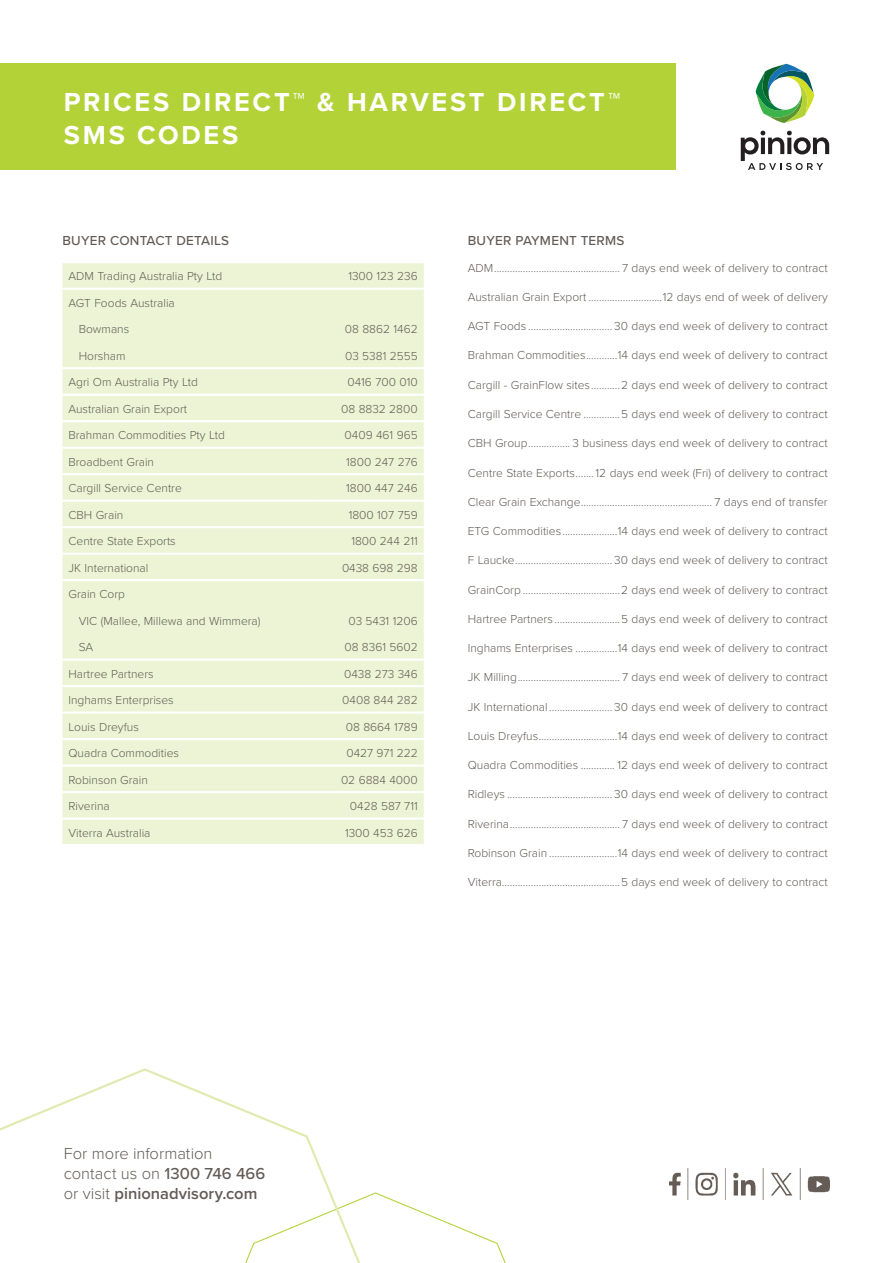
<style>
.page{position:relative;width:893px;height:1263px;background:#fff}
.page>*{position:absolute;margin:0;border:0;box-sizing:border-box;transform-origin:0 0}
.t1{font:700 27px/32.4px "Proxima Nova";letter-spacing:.1em;color:#fff}
.t2{font:300 16.5px/19.8px "Proxima Nova";color:#635b55}
.PA_Body_Heading{font:500 13.5px "Proxima Nova";letter-spacing:.02em;color:#635b55}
.Right_Tabs{font:300 12px "Proxima Nova";color:#635b55}
.s1{font-weight:500}
.s2{font-weight:600}
</style>
<div class="page">
<div style="left:0;top:64px;width:676px;height:106px;background:#b3d237"></div>
<img style="left:670px;top:1168px;width:159px;height:31px">
<svg style="left:756px;top:64px;width:58px;height:59px"></svg>
<svg style="left:741px;top:130px;width:88px;height:40px"></svg>
<svg style="left:376px;top:1192px;width:130px;height:71px"></svg>
<svg style="left:0;top:1068px;width:376px;height:195px"></svg>
<div style="left:62px;top:263px;width:362px;height:581px;background:#ecf4d5"></div>
<hr style="left:62px;top:394px;width:254px;height:2px;background:#fff">
<hr style="left:316px;top:394px;width:108px;height:2px;background:#fff">
<hr style="left:62px;top:420px;width:254px;height:2px;background:#fff">
<hr style="left:316px;top:420px;width:108px;height:2px;background:#fff">
<hr style="left:62px;top:447px;width:254px;height:2px;background:#fff">
<hr style="left:316px;top:447px;width:108px;height:2px;background:#fff">
<hr style="left:62px;top:473px;width:254px;height:2px;background:#fff">
<hr style="left:316px;top:473px;width:108px;height:2px;background:#fff">
<hr style="left:62px;top:500px;width:254px;height:2px;background:#fff">
<hr style="left:316px;top:500px;width:108px;height:2px;background:#fff">
<hr style="left:62px;top:526px;width:254px;height:2px;background:#fff">
<hr style="left:316px;top:526px;width:108px;height:2px;background:#fff">
<hr style="left:62px;top:553px;width:254px;height:2px;background:#fff">
<hr style="left:316px;top:553px;width:108px;height:2px;background:#fff">
<hr style="left:62px;top:685px;width:254px;height:2px;background:#fff">
<hr style="left:316px;top:685px;width:108px;height:2px;background:#fff">
<hr style="left:62px;top:711px;width:254px;height:3px;background:#fff">
<hr style="left:316px;top:711px;width:108px;height:3px;background:#fff">
<hr style="left:62px;top:738px;width:254px;height:2px;background:#fff">
<hr style="left:316px;top:738px;width:108px;height:2px;background:#fff">
<hr style="left:62px;top:764px;width:254px;height:3px;background:#fff">
<hr style="left:316px;top:764px;width:108px;height:3px;background:#fff">
<hr style="left:62px;top:791px;width:254px;height:2px;background:#fff">
<hr style="left:316px;top:791px;width:108px;height:2px;background:#fff">
<hr style="left:62px;top:817px;width:254px;height:3px;background:#fff">
<hr style="left:316px;top:817px;width:108px;height:3px;background:#fff">
<hr style="left:62px;top:288px;width:254px;height:2px;background:#fff">
<hr style="left:316px;top:288px;width:108px;height:2px;background:#fff">
<hr style="left:62px;top:367px;width:254px;height:2px;background:#fff">
<hr style="left:316px;top:367px;width:108px;height:2px;background:#fff">
<hr style="left:62px;top:579px;width:254px;height:2px;background:#fff">
<hr style="left:316px;top:579px;width:108px;height:2px;background:#fff">
<hr style="left:62px;top:658px;width:254px;height:3px;background:#fff">
<hr style="left:316px;top:658px;width:108px;height:3px;background:#fff">
<h1 class="t1" style="left:64px;top:86px;width:558px">PRICES DIRECT™ &amp; HARVEST DIRECT™<br>SMS CODES</h1>
<p class="PA_Body_Heading" style="left:62px;top:230px;width:168px">BUYER CONTACT DETAILS</p>
<p class="Right_Tabs" style="left:68px;top:267px;width:155px">ADM Trading Australia Pty Ltd</p>
<p class="Right_Tabs" style="left:348px;top:267px;width:71px">1300 123 236</p>
<p class="Right_Tabs" style="left:68px;top:294px;width:108px">AGT Foods Australia</p>
<p class="Right_Tabs" style="left:79px;top:320px;width:52px">Bowmans</p>
<p class="Right_Tabs" style="left:345px;top:320px;width:74px">08 8862 1462</p>
<p class="Right_Tabs" style="left:79px;top:347px;width:48px">Horsham</p>
<p class="Right_Tabs" style="left:345px;top:347px;width:74px">03 5381 2555</p>
<p class="Right_Tabs" style="left:68px;top:373px;width:131px">Agri Om Australia Pty Ltd</p>
<p class="Right_Tabs" style="left:347px;top:373px;width:72px">0416 700 010</p>
<p class="Right_Tabs" style="left:68px;top:400px;width:120px">Australian Grain Export</p>
<p class="Right_Tabs" style="left:341px;top:400px;width:78px">08 8832 2800</p>
<p class="Right_Tabs" style="left:68px;top:426px;width:158px">Brahman Commodities Pty Ltd</p>
<p class="Right_Tabs" style="left:345px;top:426px;width:75px">0409 461 965</p>
<p class="Right_Tabs" style="left:68px;top:453px;width:87px">Broadbent Grain</p>
<p class="Right_Tabs" style="left:346px;top:453px;width:73px">1800 247 276</p>
<p class="Right_Tabs" style="left:68px;top:479px;width:115px">Cargill Service Centre</p>
<p class="Right_Tabs" style="left:346px;top:479px;width:73px">1800 447 246</p>
<p class="Right_Tabs" style="left:68px;top:506px;width:56px">CBH Grain</p>
<p class="Right_Tabs" style="left:349px;top:506px;width:71px">1800 107 759</p>
<p class="Right_Tabs" style="left:68px;top:532px;width:109px">Centre State Exports</p>
<p class="Right_Tabs" style="left:351px;top:532px;width:68px">1800 244 211</p>
<p class="Right_Tabs" style="left:68px;top:559px;width:81px">JK International</p>
<p class="Right_Tabs" style="left:342px;top:559px;width:77px">0438 698 298</p>
<p class="Right_Tabs" style="left:68px;top:585px;width:58px">Grain Corp</p>
<p class="Right_Tabs" style="left:79px;top:612px;width:183px">VIC (Mallee, Millewa and Wimmera)</p>
<p class="Right_Tabs" style="left:348px;top:612px;width:71px">03 5431 1206</p>
<p class="Right_Tabs" style="left:79px;top:638px;width:16px">SA</p>
<p class="Right_Tabs" style="left:344px;top:638px;width:75px">08 8361 5602</p>
<p class="Right_Tabs" style="left:68px;top:665px;width:87px">Hartree Partners</p>
<p class="Right_Tabs" style="left:344px;top:665px;width:75px">0438 273 346</p>
<p class="Right_Tabs" style="left:68px;top:691px;width:107px">Inghams Enterprises</p>
<p class="Right_Tabs" style="left:342px;top:691px;width:77px">0408 844 282</p>
<p class="Right_Tabs" style="left:68px;top:718px;width:72px">Louis Dreyfus</p>
<p class="Right_Tabs" style="left:346px;top:718px;width:73px">08 8664 1789</p>
<p class="Right_Tabs" style="left:68px;top:744px;width:112px">Quadra Commodities</p>
<p class="Right_Tabs" style="left:346px;top:744px;width:73px">0427 971 222</p>
<p class="Right_Tabs" style="left:68px;top:771px;width:81px">Robinson Grain</p>
<p class="Right_Tabs" style="left:341px;top:771px;width:78px">02 6884 4000</p>
<p class="Right_Tabs" style="left:68px;top:797px;width:43px">Riverina</p>
<p class="Right_Tabs" style="left:350px;top:797px;width:69px">0428 587 711</p>
<p class="Right_Tabs" style="left:68px;top:823px;width:84px">Viterra Australia</p>
<p class="Right_Tabs" style="left:345px;top:823px;width:74px">1300 453 626</p>
<p class="PA_Body_Heading" style="left:468px;top:230px;width:158px">BUYER PAYMENT TERMS</p>
<p class="Right_Tabs" style="left:468px;top:259px;width:362px">ADM................................................ 7 days end week of delivery to contract</p>
<p class="Right_Tabs" style="left:468px;top:288px;width:362px">Australian Grain Export ............................12 days end of week of delivery</p>
<p class="Right_Tabs" style="left:468px;top:317px;width:362px">AGT Foods ................................ 30 days end week of delivery to contract</p>
<p class="Right_Tabs" style="left:468px;top:346px;width:362px">Brahman Commodities............14 days end week of delivery to contract</p>
<p class="Right_Tabs" style="left:468px;top:376px;width:362px">Cargill - GrainFlow sites...........2 days end week of delivery to contract</p>
<p class="Right_Tabs" style="left:468px;top:405px;width:362px">Cargill Service Centre ..............5 days end week of delivery to contract</p>
<p class="Right_Tabs" style="left:468px;top:434px;width:362px">CBH Group................ 3 business days end week of delivery to contract</p>
<p class="Right_Tabs" style="left:468px;top:463px;width:362px">Centre State Exports.......12 days end week (Fri) of delivery to contract</p>
<p class="Right_Tabs" style="left:468px;top:493px;width:362px">Clear Grain Exchange.................................................. 7 days end of transfer</p>
<p class="Right_Tabs" style="left:468px;top:522px;width:362px">ETG Commodities.....................14 days end week of delivery to contract</p>
<p class="Right_Tabs" style="left:468px;top:551px;width:362px">F Laucke..................................... 30 days end week of delivery to contract</p>
<p class="Right_Tabs" style="left:468px;top:581px;width:362px">GrainCorp .....................................2 days end week of delivery to contract</p>
<p class="Right_Tabs" style="left:468px;top:610px;width:362px">Hartree Partners .........................5 days end week of delivery to contract</p>
<p class="Right_Tabs" style="left:468px;top:639px;width:362px">Inghams Enterprises ................14 days end week of delivery to contract</p>
<p class="Right_Tabs" style="left:468px;top:668px;width:362px">JK Milling....................................... 7 days end week of delivery to contract</p>
<p class="Right_Tabs" style="left:468px;top:698px;width:362px">JK International ........................ 30 days end week of delivery to contract</p>
<p class="Right_Tabs" style="left:468px;top:727px;width:362px">Louis Dreyfus..............................14 days end week of delivery to contract</p>
<p class="Right_Tabs" style="left:468px;top:756px;width:362px">Quadra Commodities ............. 12 days end week of delivery to contract</p>
<p class="Right_Tabs" style="left:468px;top:785px;width:362px">Ridleys ........................................ 30 days end week of delivery to contract</p>
<p class="Right_Tabs" style="left:468px;top:815px;width:362px">Riverina.......................................... 7 days end week of delivery to contract</p>
<p class="Right_Tabs" style="left:468px;top:844px;width:362px">Robinson Grain ..........................14 days end week of delivery to contract</p>
<p class="Right_Tabs" style="left:468px;top:873px;width:362px">Viterra.............................................5 days end week of delivery to contract</p>
<h2 class="t2" style="left:64px;top:1143px;width:203px">For more information contact us on <span class="s1">1300 746 466 </span>or visit <span class="s2">pinionadvisory.com</span></h2>
</div>
